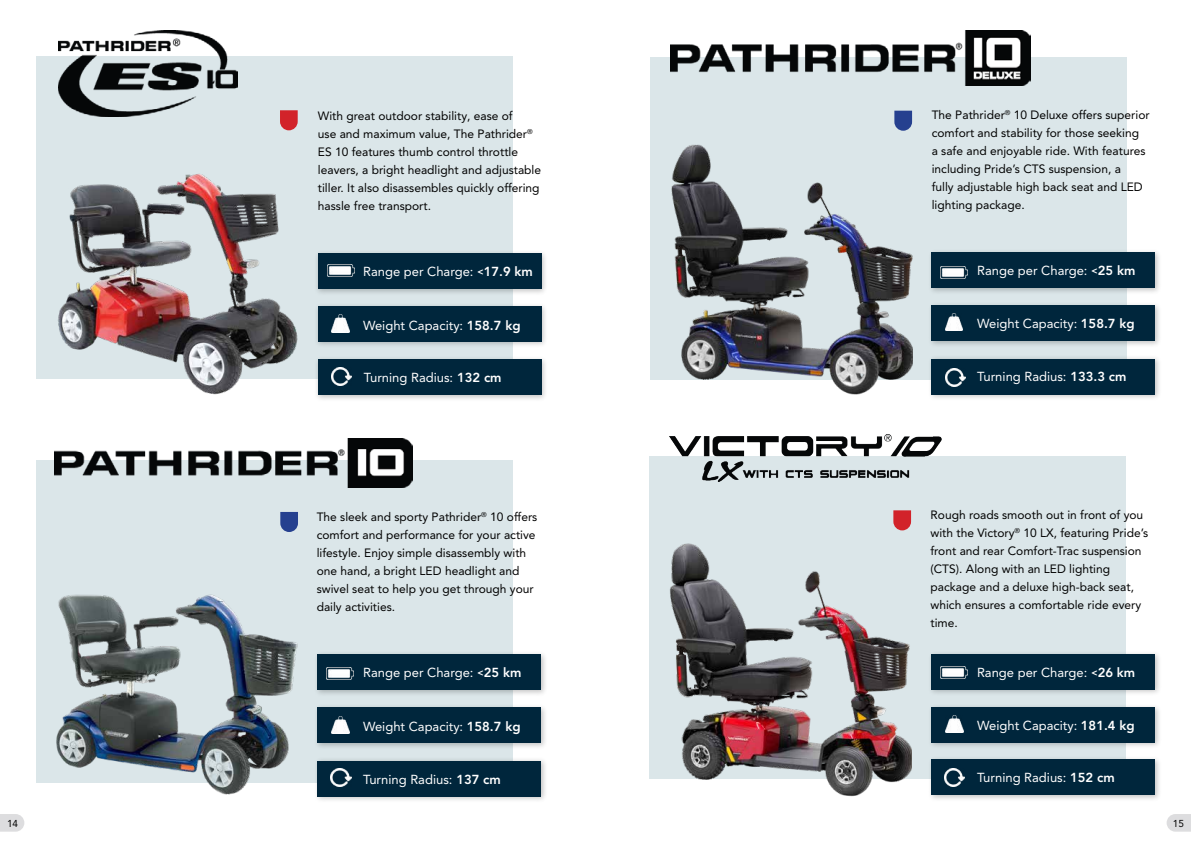
<style>
.page{position:relative;width:1191px;height:842px;background:#fff}
.page>*{position:absolute;margin:0;border:0;box-sizing:border-box;transform-origin:0 0}
.t1{font:13px "Avenir LT Pro";color:#fff}
.t2{font:12px/18px "Avenir LT Pro";color:#000}
.t3{font:10px "Avenir LT Pro";color:#000}
.s1{font-weight:800;font-size:10px}
.s2{font-weight:800}
</style>
<div class="page">
<svg style="left:1166px;top:814px;width:25px;height:18px"></svg>
<svg style="left:0;top:814px;width:24px;height:18px"></svg>
<div style="left:36px;top:460px;width:477px;height:322px;background:#dbe6e9"></div>
<img style="left:55px;top:594px;width:243px;height:200px">
<div style="left:314px;top:651px;width:234px;height:46px;background:#000;opacity:.24"></div>
<div style="left:318px;top:655px;width:223px;height:35px;background:#00263c"></div>
<div style="left:314px;top:757px;width:234px;height:46px;background:#000;opacity:.24"></div>
<div style="left:318px;top:761px;width:223px;height:35px;background:#00263c"></div>
<div style="left:314px;top:703px;width:234px;height:46px;background:#000;opacity:.24"></div>
<div style="left:318px;top:707px;width:223px;height:36px;background:#00263c"></div>
<svg style="left:280px;top:512px;width:18px;height:20px"></svg>
<img style="left:55px;top:439px;width:357px;height:48px">
<img style="left:327px;top:668px;width:27px;height:12px">
<img style="left:331px;top:716px;width:18px;height:18px">
<img style="left:331px;top:768px;width:20px;height:18px">
<div style="left:36px;top:56px;width:476px;height:323px;background:#dbe6e9"></div>
<img style="left:58px;top:174px;width:240px;height:221px">
<div style="left:314px;top:249px;width:234px;height:46px;background:#000;opacity:.24"></div>
<div style="left:318px;top:253px;width:223px;height:36px;background:#00263c"></div>
<div style="left:314px;top:356px;width:234px;height:46px;background:#000;opacity:.24"></div>
<div style="left:318px;top:360px;width:223px;height:35px;background:#00263c"></div>
<div style="left:314px;top:302px;width:234px;height:46px;background:#000;opacity:.24"></div>
<div style="left:318px;top:306px;width:223px;height:36px;background:#00263c"></div>
<svg style="left:280px;top:110px;width:18px;height:20px"></svg>
<img style="left:58px;top:30px;width:179px;height:86px">
<img style="left:327px;top:265px;width:27px;height:12px">
<img style="left:331px;top:314px;width:18px;height:18px">
<img style="left:331px;top:368px;width:20px;height:17px">
<div style="left:650px;top:57px;width:476px;height:323px;background:#dbe6e9"></div>
<div style="left:927px;top:249px;width:234px;height:46px;background:#000;opacity:.24"></div>
<div style="left:931px;top:253px;width:224px;height:35px;background:#00263c"></div>
<div style="left:927px;top:355px;width:234px;height:46px;background:#000;opacity:.24"></div>
<div style="left:931px;top:359px;width:224px;height:35px;background:#00263c"></div>
<div style="left:927px;top:301px;width:234px;height:46px;background:#000;opacity:.24"></div>
<div style="left:931px;top:305px;width:224px;height:36px;background:#00263c"></div>
<svg style="left:894px;top:111px;width:18px;height:20px"></svg>
<img style="left:671px;top:30px;width:359px;height:56px">
<img style="left:941px;top:267px;width:27px;height:11px">
<img style="left:945px;top:313px;width:18px;height:17px">
<img style="left:945px;top:369px;width:20px;height:18px">
<img style="left:671px;top:144px;width:241px;height:251px">
<div style="left:649px;top:456px;width:476px;height:323px;background:#dbe6e9"></div>
<div style="left:927px;top:650px;width:234px;height:46px;background:#000;opacity:.24"></div>
<div style="left:931px;top:654px;width:223px;height:35px;background:#00263c"></div>
<div style="left:927px;top:755px;width:234px;height:46px;background:#000;opacity:.24"></div>
<div style="left:931px;top:759px;width:223px;height:36px;background:#00263c"></div>
<div style="left:927px;top:703px;width:234px;height:46px;background:#000;opacity:.24"></div>
<div style="left:931px;top:707px;width:223px;height:35px;background:#00263c"></div>
<svg style="left:893px;top:510px;width:18px;height:20px"></svg>
<img style="left:669px;top:434px;width:272px;height:47px">
<img style="left:940px;top:667px;width:27px;height:11px">
<img style="left:945px;top:715px;width:18px;height:17px">
<img style="left:944px;top:769px;width:20px;height:18px">
<img style="left:670px;top:543px;width:242px;height:253px">
<p class="t2" style="left:318px;top:106px;width:225px">With great outdoor stability, ease of<br>use and maximum value, The Pathrider<sup>® </sup>ES 10 features thumb control throttle leavers, a bright headlight and adjustable tiller. It also disassembles quickly offering hassle free transport.</p>
<p class="t1" style="left:363px;top:263px;width:171px">Range per Charge: <span class="s1">&lt;</span><span class="s2">17.9 km</span></p>
<p class="t1" style="left:363px;top:317px;width:159px">Weight Capacity: <span class="s2">158.7 kg</span></p>
<p class="t1" style="left:364px;top:369px;width:139px">Turning Radius: <span class="s2">132 cm</span></p>
<p class="t2" style="left:317px;top:507px;width:222px">The sleek and sporty Pathrider<sup>®</sup> 10 offers comfort and performance for your active lifestyle. Enjoy simple disassembly with one hand, a bright LED headlight and swivel seat to help you get through your daily activities.</p>
<p class="t1" style="left:363px;top:665px;width:160px">Range per Charge: <span class="s1">&lt;</span><span class="s2">25 km</span></p>
<p class="t1" style="left:363px;top:718px;width:159px">Weight Capacity: <span class="s2">158.7 kg</span></p>
<p class="t1" style="left:363px;top:771px;width:139px">Turning Radius: <span class="s2">137 cm</span></p>
<p class="t2" style="left:931px;top:105px;width:219px">The Pathrider<sup>®</sup> 10 Deluxe offers superior comfort and stability for those seeking<br>a safe and enjoyable ride. With features including Pride’s CTS suspension, a<br>fully adjustable high back seat and LED lighting package.</p>
<p class="t1" style="left:977px;top:263px;width:160px">Range per Charge: <span class="s1">&lt;</span><span class="s2">25 km</span></p>
<p class="t1" style="left:977px;top:315px;width:159px">Weight Capacity: <span class="s2">158.7 kg</span></p>
<p class="t1" style="left:977px;top:369px;width:151px">Turning Radius: <span class="s2">133.3 cm</span></p>
<p class="t2" style="left:930px;top:506px;width:219px">Rough roads smooth out in front of you with the Victory<sup>®</sup> 10 LX, featuring Pride’s front and rear Comfort-Trac suspension (CTS). Along with an LED lighting package and a deluxe high-back seat, which ensures a comfortable ride every time.</p>
<p class="t1" style="left:977px;top:664px;width:160px">Range per Charge: <span class="s1">&lt;</span><span class="s2">26 km</span></p>
<p class="t1" style="left:977px;top:717px;width:159px">Weight Capacity: <span class="s2">181.4 kg</span></p>
<p class="t1" style="left:977px;top:769px;width:139px">Turning Radius: <span class="s2">152 cm</span></p>
<p class="t3" style="left:7px;top:817px;width:13px">14</p>
<p class="t3" style="left:1172px;top:817px;width:13px">15</p>
</div>
